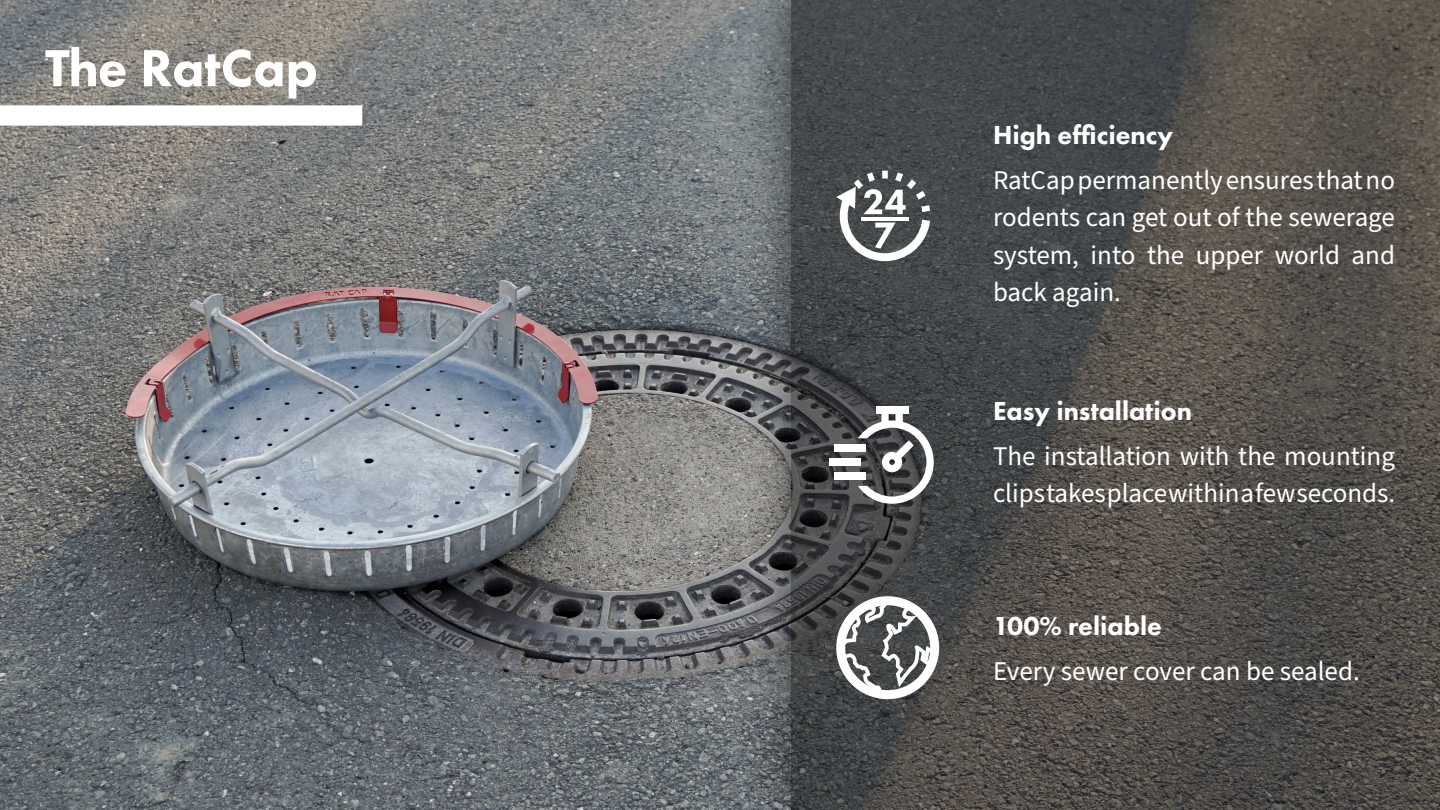
<style>
.page{position:relative;width:1440px;height:810px;background:#fff}
.page>*{position:absolute;margin:0;border:0;box-sizing:border-box;transform-origin:0 0}
.t1{font:800 54px "Futura PT";color:#fff}
.t2{font:27px/37.5px "Source Sans Pro";color:#fff}
.t3{font:800 27px "Futura PT";color:#fff}
</style>
<div class="page">
<img style="left:0;top:0;width:744px;height:810px">
<svg style="left:744px;top:0;width:47px;height:810px;background:#6c7072"></svg>
<svg style="left:791px;top:0;width:649px;height:810px;background:#4d4b49"></svg>
<svg style="left:858px;top:407px;width:76px;height:97px"></svg>
<div style="left:829px;top:458px;width:32px;height:8px;background:#fff"></div>
<div style="left:834px;top:444px;width:32px;height:8px;background:#fff"></div>
<div style="left:834px;top:473px;width:32px;height:7px;background:#fff"></div>
<div style="left:0;top:105px;width:362px;height:21px;background:#fff"></div>
<svg style="left:836px;top:596px;width:103px;height:103px"></svg>
<svg style="left:836px;top:171px;width:94px;height:90px"></svg>
<hr style="left:861px;top:217px;width:47px;height:4px;background:#fff">
<h1 class="t1" style="left:45px;top:34px;width:274px">The RatCap</h1>
<p class="t3" style="left:993px;top:118px;width:182px">High efficiency</p>
<p class="t2" style="left:993px;top:162px;width:404px;text-align:justify">RatCap permanently ensures that no rodents can get out of the sewerage system, into the upper world and back again.</p>
<p class="t3" style="left:993px;top:394px;width:201px">Easy installation</p>
<p class="t2" style="left:993px;top:438px;width:404px">The installation with the mounting clips takes place within a few seconds.</p>
<p class="t3" style="left:993px;top:609px;width:170px">100% reliable</p>
<p class="t2" style="left:993px;top:653px;width:368px">Every sewer cover can be sealed.</p>
</div>
